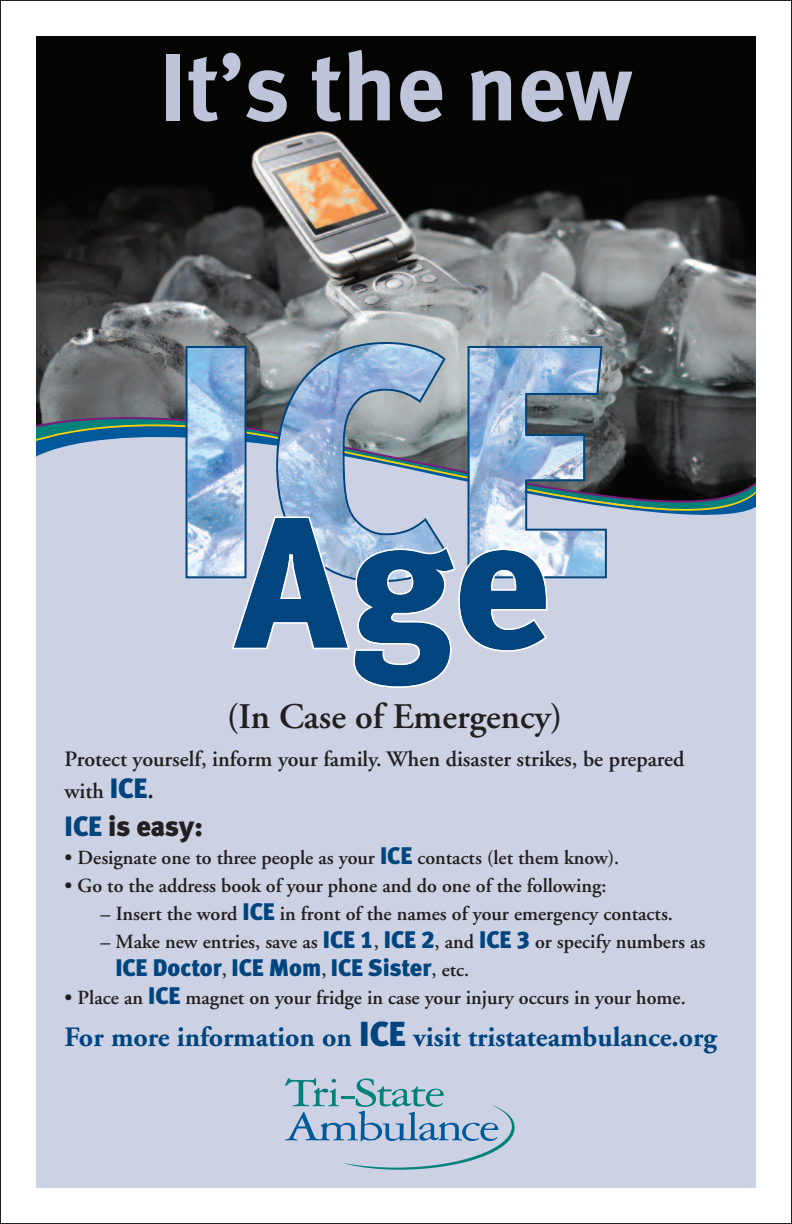
<style>
.page{position:relative;width:792px;height:1224px;background:#fff}
.page>*{position:absolute;margin:0;border:0;box-sizing:border-box;transform-origin:0 0}
.t1{font:95.2px "Meta Bold LF";color:#bec5db}
.t2{font:600 36px "Adobe Garamond";color:#231f20}
.t3{font:700 28px "Adobe Garamond";color:#01457f}
.t4{font:28px "Meta Black LF";letter-spacing:-.01em;color:#231f20}
.t5{font:24px "Meta Black LF";color:#01457f}
.t6{font:600 22px/32px "Adobe Garamond";color:#231f20}
.t7{font:600 20px "Adobe Garamond";color:#231f20}
.s1{font-family:"Meta Black LF";font-weight:400;font-size:28px;color:#01457f}
.s2{font-size:28px}
.s3{color:#01457f}
.s4{font-family:"Meta Black LF";font-weight:400;font-size:24px;color:#01457f}
.s5{font-family:"Adobe Garamond";font-weight:600;font-size:20px;color:#231f20}
.s6{font-family:"Meta Black LF";font-weight:400;font-size:34.8px}
</style>
<div class="page">
<div style="left:36px;top:378px;width:720px;height:810px;background:#ccd2e3"></div>
<img style="left:36px;top:36px;width:720px;height:381px">
<svg style="left:36px;top:417px;width:720px;height:98px"></svg>
<img style="left:186px;top:342px;width:421px;height:237px">
<svg style="left:232px;top:517px;width:316px;height:171px"></svg>
<svg style="left:285px;top:1078px;width:230px;height:92px"></svg>
<h1 class="t1" style="left:160px;top:52px;width:474px">It’s the new</h1>
<h2 class="t2" style="left:227px;top:702px;width:336px">(In Case of Emergency)</h2>
<p class="t6" style="left:65px;top:745px;width:621px">Protect yourself, inform your family. When disaster strikes, be prepared with <span class="s1">ICE</span><span class="s2">.</span></p>
<h3 class="t4" style="left:65px;top:816px;width:140px"><span class="s3">ICE</span> is easy:</h3>
<p class="t7" style="left:65px;top:850px;width:556px">• Designate one to three people as your <span class="s4">ICE</span> contacts (let them know).</p>
<p class="t7" style="left:65px;top:878px;width:544px">• Go to the address book of your phone and do one of the following:</p>
<p class="t7" style="left:101px;top:906px;width:574px">– Insert the word <span class="s4">ICE</span> in front of the names of your emergency contacts.</p>
<p class="t7" style="left:101px;top:934px;width:606px">– Make new entries, save as <span class="s4">ICE 1</span>, <span class="s4">ICE 2</span>, and <span class="s4">ICE 3</span> or specify numbers as</p>
<p class="t5" style="left:115px;top:959px;width:356px">ICE Doctor<span class="s5">,</span> ICE Mom<span class="s5">,</span> ICE Sister<span class="s5">, etc.</span></p>
<p class="t7" style="left:65px;top:990px;width:623px">• Place an <span class="s4">ICE</span> magnet on your fridge in case your injury occurs in your home.</p>
<h3 class="t3" style="left:65px;top:1026px;width:654px">For more information on <span class="s6">ICE</span> visit tristateambulance.org</h3>
</div>
